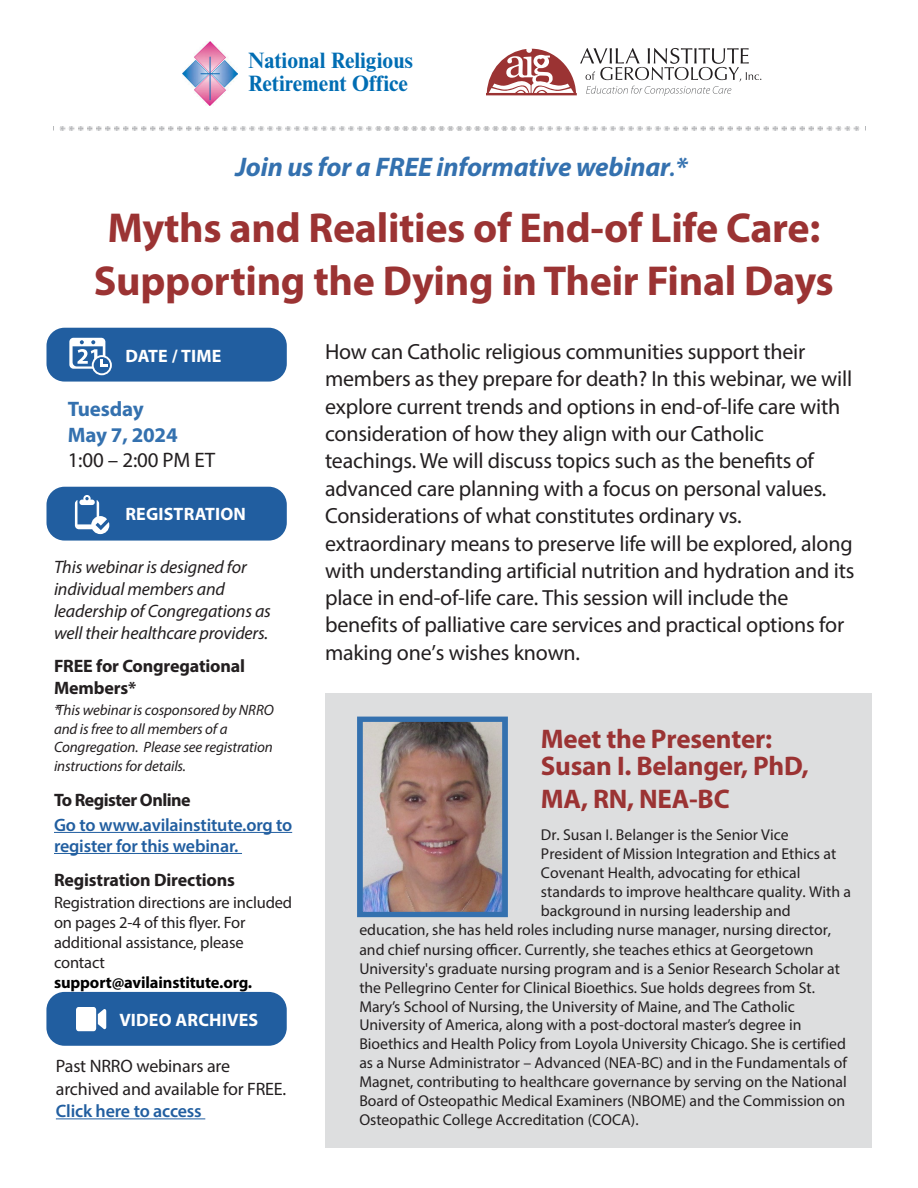
<style>
.page{position:relative;width:918px;height:1188px;background:#fff}
.page>*{position:absolute;margin:0;border:0;box-sizing:border-box;transform-origin:0 0}
.t1{font:700 42px/52.3px "Myriad Pro";letter-spacing:-.01em;color:#9b3333;text-align:center}
.t2{font:700 27px/27.2px "Myriad Pro";letter-spacing:-.01em;color:#9b3333}
.t3{font:italic 700 27px "Myriad Pro";letter-spacing:-.01em;color:#3471af}
.t4{font:700 22.95px/23px "Nimbus Rom D";color:#006db3}
.t5{font:21.9px/27.3px "Myriad Pro";letter-spacing:-.01em;color:#231f20}
.t6{font:700 21px/26.2px "Myriad Pro";letter-spacing:-.01em;color:#3471af}
.t7{font:21px "Myriad Pro";letter-spacing:-.01em;color:#231f20}
.t8{font:italic 18px/21.9px "Myriad Pro";letter-spacing:-.01em;color:#231f20}
.t9{font:600 18px/21px "Myriad Pro";letter-spacing:-.01em;color:#215ea0}
.t10{font:700 18px/21.6px "Myriad Pro";letter-spacing:-.01em;color:#231f20}
.t11{font:18px/22.5px "Myriad Pro";letter-spacing:-.01em;color:#231f20}
.t12{font:700 18px "Myriad Pro";letter-spacing:.01em;color:#fff}
.t13{font:700 18px "Myriad Pro";letter-spacing:-.03em;color:#231f20}
.t14{font:16.5px/20.1px "Myriad Pro";letter-spacing:-.01em;color:#231f20}
.t15{font:700 16.5px "Myriad Pro";letter-spacing:-.01em;color:#000}
.t16{font:15.75px "Myriad Pro";color:#231f20}
.t17{font:italic 15px/18.6px "Myriad Pro";letter-spacing:-.01em;color:#231f20}
.s1{font-size:21px}
</style>
<div class="page">
<div style="left:325px;top:693px;width:547px;height:455px;background:#dddedf"></div>
<img style="left:364px;top:723px;width:137px;height:187px">
<div style="left:357px;top:716px;width:151px;height:201px;border:6px solid #3471af"></div>
<img style="left:182px;top:42px;width:55px;height:63px">
<img style="left:60px;top:126px;width:800px;height:4px">
<svg style="left:486px;top:48px;width:275px;height:48px"></svg>
<div style="left:47px;top:328px;width:240px;height:54px;background:#215ea0;border-radius:18px"></div>
<svg style="left:69px;top:338px;width:36px;height:31px"></svg>
<svg style="left:93px;top:356px;width:18px;height:18px"></svg>
<div style="left:92px;top:355px;width:20px;height:20px;border:2px solid #fff;border-radius:50%"></div>
<svg style="left:73px;top:340px;width:35px;height:26px"></svg>
<hr style="left:54px;top:832px;width:238px;height:1px;background:#215ea0">
<hr style="left:54px;top:853px;width:188px;height:1px;background:#215ea0">
<div style="left:47px;top:487px;width:240px;height:54px;background:#215ea0;border-radius:18px"></div>
<div style="left:91px;top:516px;width:18px;height:18px;background:#fff;border-radius:50%"></div>
<svg style="left:75px;top:497px;width:35px;height:33px"></svg>
<div style="left:46px;top:992px;width:241px;height:54px;background:#215ea0;border-radius:18px"></div>
<div style="left:76px;top:1007px;width:20px;height:24px;background:#fff;border-radius:3px"></div>
<svg style="left:98px;top:1009px;width:8px;height:21px"></svg>
<hr style="left:56px;top:1118px;width:149px;height:1px;background:#215ea0">
<h3 class="t4" style="left:249px;top:48px;width:166px">National Religious<br>Retirement Office</h3>
<h2 class="t3" style="left:235px;top:149px;width:454px">Join us for a FREE informative webinar<span class="s1">.</span>*</h2>
<h1 class="t1" style="left:94px;top:201px;width:741px">Myths and Realities of End-of Life Care:<br>Supporting the Dying in Their Final Days</h1>
<p class="t12" style="left:125px;top:344px;width:98px">DATE / TIME</p>
<h3 class="t6" style="left:68px;top:395px;width:111px">Tuesday<br>May 7, 2024</h3>
<h3 class="t7" style="left:68px;top:447px;width:149px">1:00 – 2:00 PM ET</h3>
<p class="t12" style="left:125px;top:503px;width:122px">REGISTRATION</p>
<p class="t8" style="left:54px;top:556px;width:219px">This webinar is designed for individual members and leadership of Congregations as well their healthcare providers.</p>
<p class="t10" style="left:54px;top:655px;width:193px">FREE for Congregational<br>Members*</p>
<p class="t17" style="left:54px;top:701px;width:221px">*This webinar is cosponsored by NRRO and is free to all members of a Congregation. Please see registration instructions for details.</p>
<p class="t13" style="left:54px;top:788px;width:138px">To Register Online</p>
<p class="t9" style="left:54px;top:814px;width:240px">Go to www.avilainstitute.org to register for this webinar.</p>
<p class="t10" style="left:54px;top:869px;width:183px">Registration Directions</p>
<p class="t14" style="left:54px;top:892px;width:240px">Registration directions are included on pages 2-4 of this flyer. For additional assistance, please contact</p>
<p class="t15" style="left:54px;top:972px;width:200px">support@avilainstitute.org.</p>
<p class="t12" style="left:119px;top:1008px;width:140px">VIDEO ARCHIVES</p>
<p class="t11" style="left:56px;top:1055px;width:232px">Past NRRO webinars are archived and available for FREE.</p>
<p class="t9" style="left:56px;top:1100px;width:147px">Click here to access</p>
<p class="t5" style="left:325px;top:337px;width:531px">How can Catholic religious communities support their members as they prepare for death? In this webinar, we will explore current trends and options in end-of-life care with consideration of how they align with our Catholic teachings. We will discuss topics such as the benefits of advanced care planning with a focus on personal values.<br>Considerations of what constitutes ordinary vs. extraordinary means to preserve life will be explored, along with understanding artificial nutrition and hydration and its place in end-of-life care. This session will include the benefits of palliative care services and practical options for making one’s wishes known.</p>
<h2 class="t2" style="left:541px;top:725px;width:269px">Meet the Presenter:<br>Susan I. Belanger, PhD,</h2>
<h2 class="t2" style="left:541px;top:784px;width:190px">MA, RN, NEA-BC</h2>
<p class="t16" style="left:541px;top:825px;width:249px">Dr. Susan I. Belanger is the Senior Vice</p>
<p class="t16" style="left:541px;top:844px;width:297px">President of Mission Integration and Ethics at</p>
<p class="t16" style="left:541px;top:863px;width:261px">Covenant Health, advocating for ethical</p>
<p class="t16" style="left:541px;top:882px;width:312px">standards to improve healthcare quality. With a</p>
<p class="t16" style="left:541px;top:901px;width:251px">background in nursing leadership and</p>
<p class="t16" style="left:359px;top:920px;width:473px">education, she has held roles including nurse manager, nursing director,</p>
<p class="t16" style="left:359px;top:940px;width:456px">and chief nursing officer. Currently, she teaches ethics at Georgetown</p>
<p class="t16" style="left:359px;top:959px;width:482px">University's graduate nursing program and is a Senior Research Scholar at</p>
<p class="t16" style="left:359px;top:978px;width:457px">the Pellegrino Center for Clinical Bioethics. Sue holds degrees from St.</p>
<p class="t16" style="left:359px;top:997px;width:437px">Mary’s School of Nursing, the University of Maine, and The Catholic</p>
<p class="t16" style="left:359px;top:1015px;width:444px">University of America, along with a post-doctoral master’s degree in</p>
<p class="t16" style="left:359px;top:1034px;width:488px">Bioethics and Health Policy from Loyola University Chicago. She is certified</p>
<p class="t16" style="left:359px;top:1053px;width:489px">as a Nurse Administrator – Advanced (NEA-BC) and in the Fundamentals of</p>
<p class="t16" style="left:359px;top:1072px;width:489px">Magnet, contributing to healthcare governance by serving on the National</p>
<p class="t16" style="left:359px;top:1091px;width:487px">Board of Osteopathic Medical Examiners (NBOME) and the Commission on</p>
<p class="t16" style="left:359px;top:1110px;width:281px">Osteopathic College Accreditation (COCA).</p>
</div>
